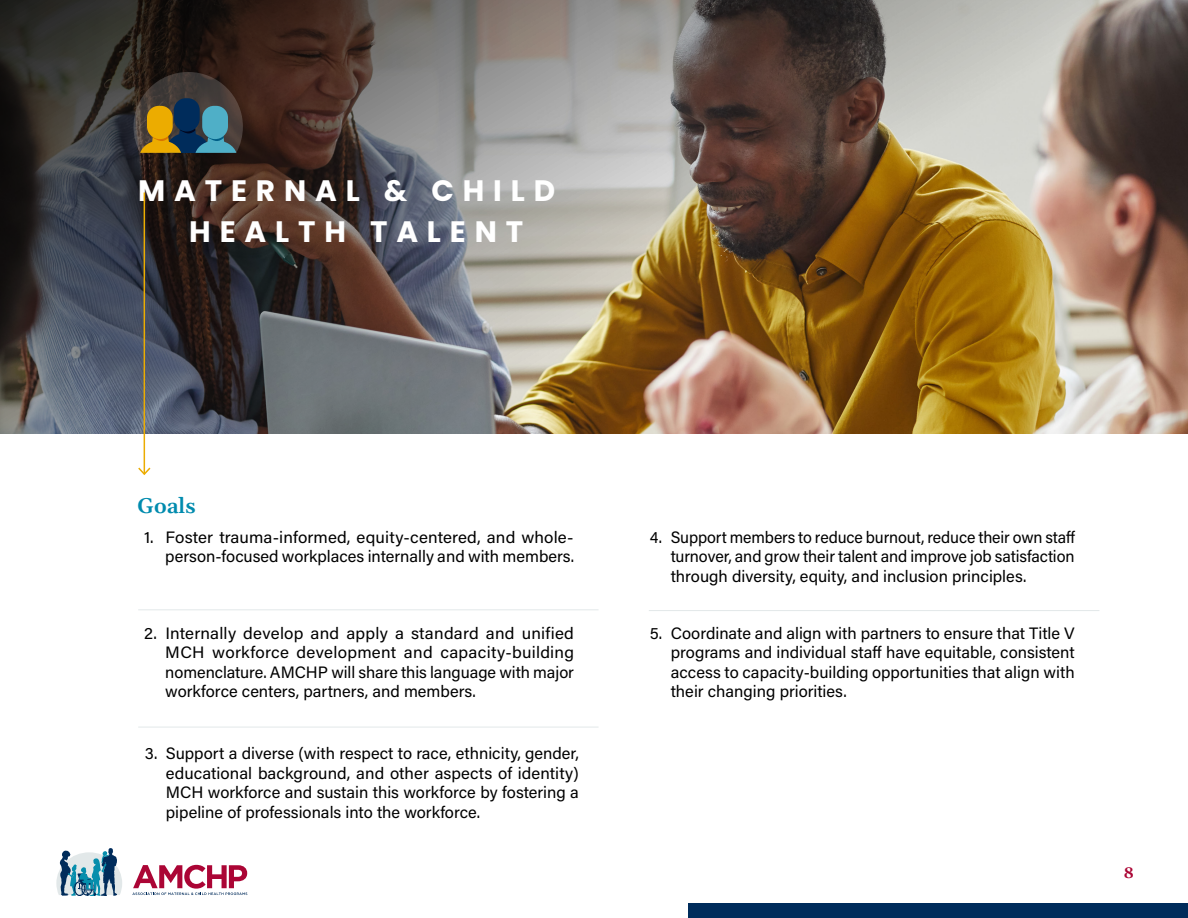
<style>
.page{position:relative;width:1188px;height:918px;background:#fff}
.page>*{position:absolute;margin:0;border:0;box-sizing:border-box;transform-origin:0 0}
.t1{font:700 29.55px "Poppins";letter-spacing:.3em;color:#fff}
.t2{font:600 21px "Gelasio";color:#008bae}
.t3{font:16.5px/19.5px "Acumin Pro";color:#000;text-align:justify}
.t4{font:700 15px "Gelasio";color:#ab0635}
</style>
<div class="page">
<img style="left:0;top:0;width:1188px;height:434px">
<svg style="left:134px;top:72px;width:109px;height:81px;background:#4f4a37"></svg>
<div style="left:202px;top:106px;width:26px;height:33px;background:#4fafc7;border-radius:12px"></div>
<div style="left:688px;top:903px;width:500px;height:15px;background:#002c5b"></div>
<hr style="left:144px;top:192px;width:1px;height:282px;background:#ecac00">
<svg style="left:138px;top:466px;width:13px;height:9px"></svg>
<hr style="left:138px;top:609px;width:461px;height:1px;background:#e2e8e9">
<hr style="left:138px;top:727px;width:461px;height:1px;background:#e2e8e9">
<hr style="left:649px;top:610px;width:450px;height:1px;background:#e2e8e9">
<svg style="left:132px;top:865px;width:115px;height:30px"></svg>
<svg style="left:56px;top:848px;width:66px;height:47px"></svg>
<p class="t1" style="left:138px;top:173px;width:418px">MATERNAL &amp; CHILD</p>
<p class="t1" style="left:189px;top:214px;width:335px">HEALTH TALENT</p>
<p class="t2" style="left:138px;top:487px;width:59px">Goals</p>
<p class="t3" style="left:144px;top:527px;width:431px;text-align:right">1. Foster trauma-informed, equity-centered, and whole&shy;person-focused workplaces internally and with members.</p>
<p class="t3" style="left:165px;top:623px;width:410px;text-indent:-21px">2. Internally develop and apply a standard and unified MCH workforce development and capacity-building nomenclature. AMCHP will share this language with major workforce centers, partners, and members.</p>
<p class="t3" style="left:166px;top:743px;width:415px;text-indent:-21px">3. Support a diverse (with respect to race, ethnicity, gender, educational background, and other aspects of identity)<br>MCH workforce and sustain this workforce by fostering a pipeline of professionals into the workforce.</p>
<p class="t3" style="left:671px;top:527px;width:406px;text-indent:-21px">4. Support members to reduce burnout, reduce their own staff turnover, and grow their talent and improve job satisfaction through diversity, equity, and inclusion principles.</p>
<p class="t3" style="left:671px;top:623px;width:405px;text-indent:-21px">5. Coordinate and align with partners to ensure that Title V programs and individual staff have equitable, consistent access to capacity-building opportunities that align with their changing priorities.</p>
<p class="t4" style="left:1124px;top:860px;width:12px">8</p>
</div>
